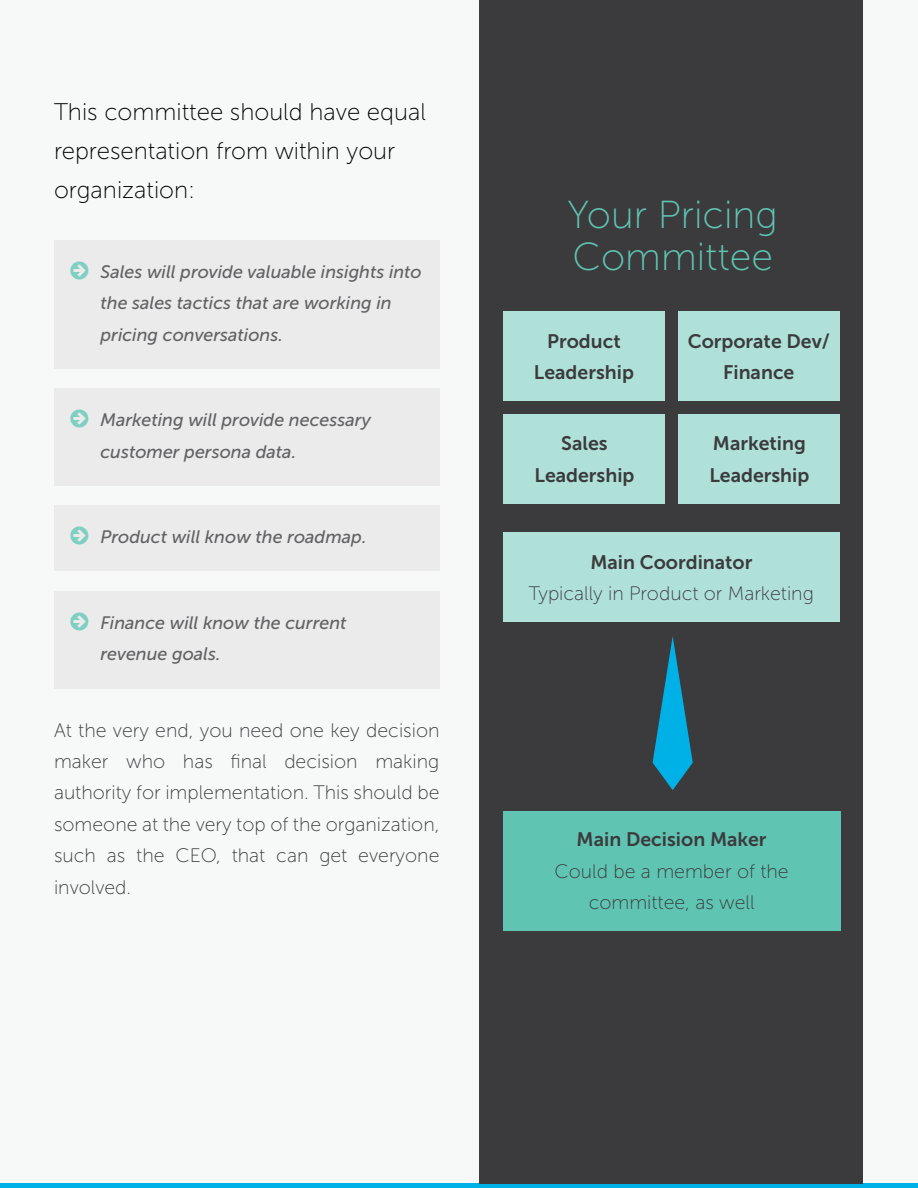
<style>
.page{position:relative;width:918px;height:1188px;background:#f7f8f8}
.page>*{position:absolute;margin:0;border:0;box-sizing:border-box;transform-origin:0 0}
.t1{font:39px/42px "Museo Sans 100";color:#60c4b2}
.t2{font:24px/39px "Museo Sans 100";color:#000}
.t3{font:19.5px/31.5px "Museo Sans 100";color:#3b3b3d;text-align:justify}
.t4{font:19.5px/31.5px "Museo Sans 700";color:#3b3b3d;text-align:center}
.t5{font:italic 18px/31.5px "Museo Sans 500";color:#626264}
</style>
<div class="page">
<hr style="left:0;top:1184px;width:918px;height:4px;background:#00b1e7">
<div style="left:54px;top:240px;width:386px;height:129px;background:#ebebec"></div>
<div style="left:54px;top:388px;width:386px;height:98px;background:#ebebec"></div>
<div style="left:54px;top:506px;width:386px;height:66px;background:#ebebec"></div>
<div style="left:54px;top:591px;width:386px;height:97px;background:#ebebec"></div>
<div style="left:479px;top:0;width:384px;height:1184px;background:#3b3b3d"></div>
<div style="left:503px;top:311px;width:162px;height:90px;background:#afe1d9"></div>
<div style="left:503px;top:532px;width:337px;height:90px;background:#afe1d9"></div>
<div style="left:503px;top:811px;width:337px;height:120px;background:#60c4b2"></div>
<svg style="left:653px;top:636px;width:40px;height:154px"></svg>
<div style="left:678px;top:311px;width:162px;height:90px;background:#afe1d9"></div>
<div style="left:503px;top:414px;width:162px;height:90px;background:#afe1d9"></div>
<div style="left:678px;top:414px;width:162px;height:90px;background:#afe1d9"></div>
<p class="t2" style="left:54px;top:93px;width:373px">This committee should have equal representation from within your organization:</p>
<p class="t5" style="left:100px;top:256px;width:323px">Sales will provide valuable insights into the sales tactics that are working in pricing conversations.</p>
<p class="t5" style="left:100px;top:404px;width:272px">Marketing will provide necessary customer persona data.</p>
<p class="t5" style="left:100px;top:521px;width:268px">Product will know the roadmap.</p>
<p class="t5" style="left:100px;top:607px;width:247px">Finance will know the current revenue goals.</p>
<p class="t3" style="left:54px;top:714px;width:387px">At the very end, you need one key decision maker who has final decision making authority for implementation. This should be someone at the very top of the organization, such as the CEO, that can get everyone involved.</p>
<h1 class="t1" style="left:568px;top:194px;width:212px">Your Pricing<br>Committee</h1>
<p class="t4" style="left:534px;top:325px;width:101px">Product<br>Leadership</p>
<p class="t4" style="left:688px;top:325px;width:144px">Corporate Dev/<br>Finance</p>
<p class="t4" style="left:534px;top:428px;width:101px">Sales<br>Leadership</p>
<p class="t4" style="left:709px;top:428px;width:101px;text-align:left">Marketing<br>Leadership</p>
<p class="t4" style="left:590px;top:546px;width:164px">Main Coordinator</p>
<p class="t3" style="left:529px;top:578px;width:287px">Typically in Product or Marketing</p>
<p class="t4" style="left:577px;top:824px;width:191px">Main Decision Maker</p>
<p class="t3" style="left:555px;top:856px;width:236px;text-align:center">Could be a member of the committee, as well</p>
</div>
